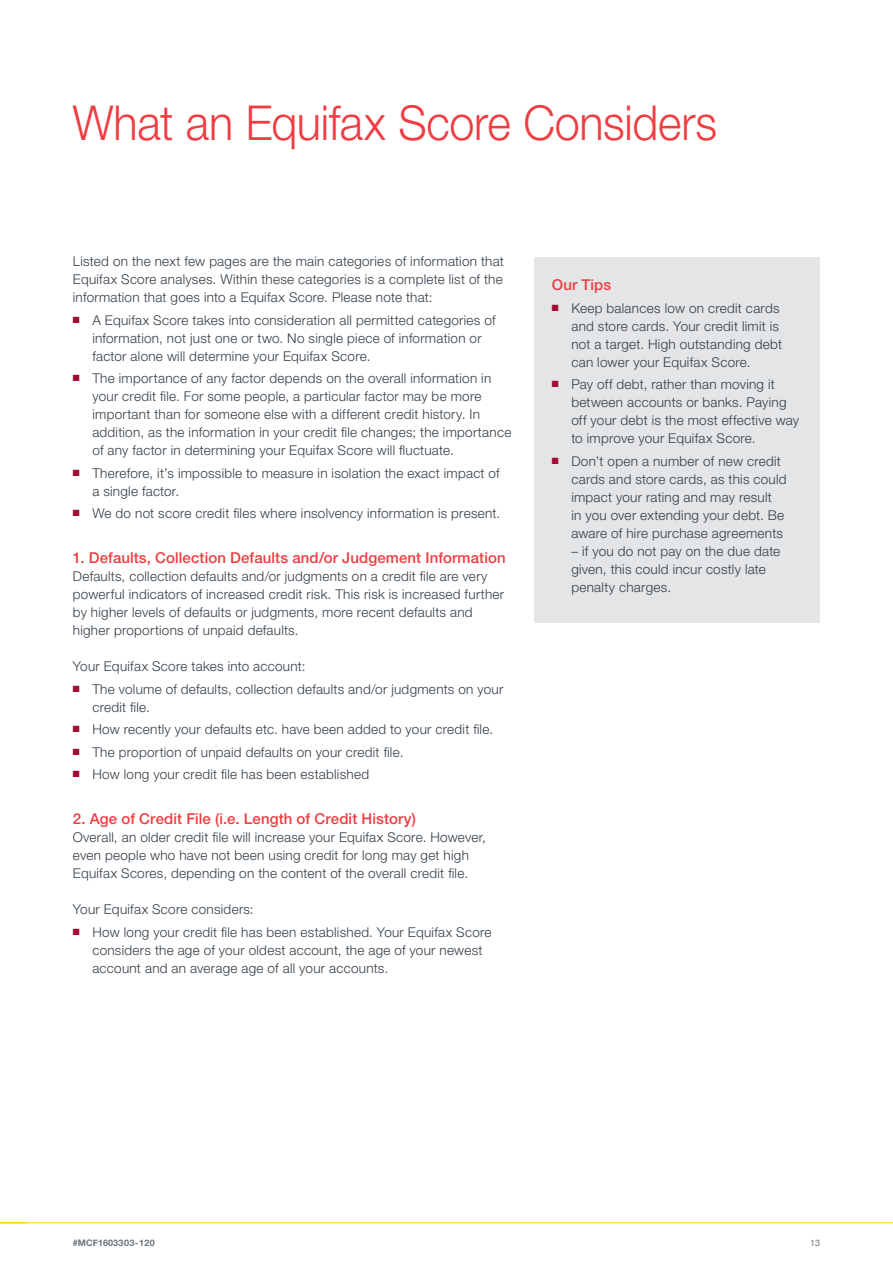
<style>
.page{position:relative;width:893px;height:1263px;background:#fff}
.page>*{position:absolute;margin:0;border:0;box-sizing:border-box;transform-origin:0 0}
.t1{font:300 48.15px "Helvetica Neue LT Std";letter-spacing:-.01em;color:#ef3d42;scale:.93 1}
.t2{font:500 15px "Helvetica Neue LT Std";letter-spacing:.005em;color:#ef3d42}
.t3{font:300 13.5px/18px "Helvetica Neue LT Std";letter-spacing:.02em;color:#333e48}
.t4{font:700 9px "Helvetica Neue";color:#6a747b}
.t5{font:9px "Helvetica Neue";color:#6a747b}
.s1{color:#a30b35}
.s2{font-family:"Helvetica Neue LT Std"}
</style>
<div class="page">
<hr style="left:0;top:1222px;width:893px;height:1px;background:#ffcf01">
<div style="left:534px;top:257px;width:285px;height:366px;background:#e4e5e6"></div>
<h1 class="t1" style="left:73px;top:94px;width:694px">What an Equifax Score Considers</h1>
<p class="t3" style="left:73px;top:252px;width:433px;text-align:justify">Listed on the next few pages are the main categories of information that Equifax Score analyses. Within these categories is a complete list of the information that goes into a Equifax Score. Please note that:</p>
<p class="t3" style="left:92px;top:311px;width:405px;text-indent:-19px"><span class="s1">■</span> A Equifax Score takes into consideration all permitted categories of information, not just one or two. No single piece of information or factor alone will determine your Equifax Score.</p>
<p class="t3" style="left:92px;top:369px;width:420px;text-indent:-19px"><span class="s1">■</span> The importance of any factor depends on the overall information in your credit file. For some people, a particular factor may be more important than for someone else with a different credit history. In addition, as the information in your credit file changes; the importance of any factor in determining your Equifax Score will fluctuate.</p>
<p class="t3" style="left:92px;top:464px;width:409px;text-indent:-19px"><span class="s1">■</span> Therefore, it’s impossible to measure in isolation the exact impact of a single factor.</p>
<p class="t3" style="left:73px;top:504px;width:429px"><span class="s1">■</span> We do not score credit files where insolvency information is present.</p>
<p class="t2" style="left:73px;top:549px;width:434px">1. Defaults, Collection Defaults and/or Judgement Information</p>
<p class="t3" style="left:73px;top:567px;width:433px">Defaults, collection defaults and/or judgments on a credit file are very powerful indicators of increased credit risk. This risk is increased further by higher levels of defaults or judgments, more recent defaults and higher proportions of unpaid defaults.</p>
<p class="t3" style="left:73px;top:657px;width:234px">Your Equifax Score takes into account:</p>
<p class="t3" style="left:92px;top:680px;width:412px;text-indent:-19px"><span class="s1">■</span> The volume of defaults, collection defaults and/or judgments on your credit file.</p>
<p class="t3" style="left:73px;top:720px;width:422px"><span class="s1">■</span> How recently your defaults etc. have been added to your credit file.</p>
<p class="t3" style="left:73px;top:743px;width:332px"><span class="s1">■</span> The proportion of unpaid defaults on your credit file.</p>
<p class="t3" style="left:73px;top:765px;width:298px"><span class="s1">■</span> How long your credit file has been established</p>
<p class="t2" style="left:73px;top:810px;width:345px">2. Age of Credit File (i.e. Length of Credit History)</p>
<p class="t3" style="left:73px;top:828px;width:415px">Overall, an older credit file will increase your Equifax Score. However, even people who have not been using credit for long may get high<br>Equifax Scores, depending on the content of the overall credit file.</p>
<p class="t3" style="left:73px;top:900px;width:182px">Your Equifax Score considers:</p>
<p class="t3" style="left:92px;top:923px;width:401px;text-indent:-19px"><span class="s1">■</span> How long your credit file has been established. Your Equifax Score considers the age of your oldest account, the age of your newest account and an average age of all your accounts.</p>
<p class="t2" style="left:552px;top:276px;width:61px">Our Tips</p>
<p class="t3" style="left:571px;top:299px;width:212px;text-indent:-19px"><span class="s1">■</span> Keep balances low on credit cards and store cards. Your credit limit is not a target. High outstanding debt can lower your Equifax Score.</p>
<p class="t3" style="left:571px;top:375px;width:229px;text-indent:-19px"><span class="s1">■</span> Pay off debt, rather than moving it between accounts or banks. Paying off your debt is the most effective way to improve your Equifax Score.</p>
<p class="t3" style="left:571px;top:452px;width:217px;text-indent:-19px"><span class="s1">■</span> Don’t open a number of new credit cards and store cards, as this could impact your rating and may result<br>in you over extending your debt. Be aware of hire purchase agreements</p>
<p class="t3" style="left:571px;top:542px;width:210px">– if you do not pay on the due date given, this could incur costly late penalty charges.</p>
<p class="t4" style="left:73px;top:1235px;width:84px">#MCF1603303-<span class="s2">120</span></p>
<p class="t5" style="left:810px;top:1236px;width:11px">13</p>
</div>
